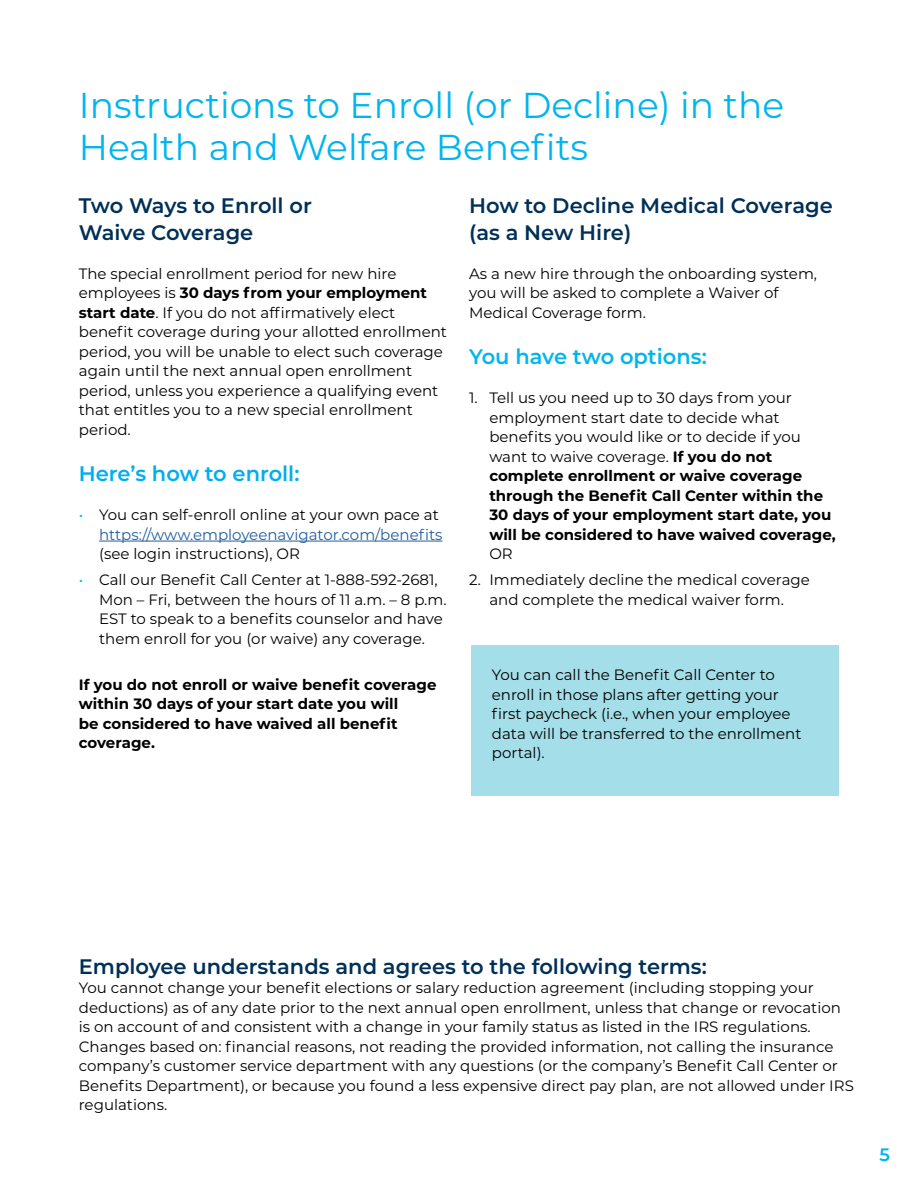
<style>
.page{position:relative;width:918px;height:1188px;background:#fff}
.page>*{position:absolute;margin:0;border:0;box-sizing:border-box;transform-origin:0 0}
.t1{font:36px/42px "Montserrat";color:#00b5ef}
.t2{font:600 21px/27px "Montserrat";color:#003057}
.t3{font:600 21px "Montserrat";color:#00aeef}
.t4{font:600 21px "Montserrat";color:#00b5ef}
.t5{font:600 18px "Montserrat";color:#00b5ef}
.t6{font:15px/19.5px "Montserrat";color:#000}
.t7{font:700 15px/19.5px "Montserrat";color:#000}
.t8{font:15px/19.5px "Montserrat";color:#215e9e;text-align:right}
.s1{font-weight:700}
.s2{color:#00b5ef}
.s3{color:#000}
.s4{font-weight:400}
</style>
<div class="page">
<hr style="left:99px;top:541px;width:343px;height:1px;background:#215e9e">
<div style="left:472px;top:645px;width:367px;height:151px;background:#a4dee8"></div>
<h1 class="t1" style="left:79px;top:83px;width:707px">Instructions to Enroll (or Decline) in the<br>Health and Welfare Benefits</h1>
<h2 class="t2" style="left:79px;top:191px;width:235px">Two Ways to Enroll or<br>Waive Coverage</h2>
<p class="t6" style="left:79px;top:263px;width:370px">The special enrollment period for new hire employees is <span class="s1">30 days from your employment start date</span>. If you do not affirmatively elect benefit coverage during your allotted enrollment period, you will be unable to elect such coverage again until the next annual open enrollment period, unless you experience a qualifying event that entitles you to a new special enrollment period.</p>
<h2 class="t3" style="left:79px;top:459px;width:222px">Here’s how to enroll:</h2>
<p class="t8" style="left:79px;top:504px;width:365px"><span class="s2">•</span> <span class="s3">You can self-enroll online at your own pace at </span>https://www.employeenavigator.com/benefits</p>
<p class="t6" style="left:99px;top:543px;width:202px">(see login instructions), OR</p>
<p class="t6" style="left:99px;top:570px;width:349px;text-indent:-20px"><span class="s2">•</span> Call our Benefit Call Center at 1-888-592-2681, Mon – Fri, between the hours of 11 a.m. – 8 p.m.<br>EST to speak to a benefits counselor and have them enroll for you (or waive) any coverage.</p>
<p class="t7" style="left:79px;top:674px;width:359px">If you do not enroll or waive benefit coverage within 30 days of your start date you will<br>be considered to have waived all benefit coverage.</p>
<h2 class="t2" style="left:469px;top:191px;width:365px">How to Decline Medical Coverage (as a New Hire)</h2>
<p class="t6" style="left:469px;top:263px;width:350px">As a new hire through the onboarding system, you will be asked to complete a Waiver of<br>Medical Coverage form.</p>
<h2 class="t4" style="left:469px;top:342px;width:239px">You have two options:</h2>
<p class="t7" style="left:489px;top:387px;width:348px;text-indent:-20px"><span class="s4">1. Tell us you need up to 30 days from your employment start date to decide what benefits you would like or to decide if you want to waive coverage.</span> If you do not complete enrollment or waive coverage through the Benefit Call Center within the 30 days of your employment start date, you will be considered to have waived coverage,</p>
<p class="t6" style="left:489px;top:543px;width:25px">OR</p>
<p class="t6" style="left:469px;top:570px;width:342px;text-align:center">2. Immediately decline the medical coverage and complete the medical waiver form.</p>
<p class="t6" style="left:492px;top:665px;width:311px">You can call the Benefit Call Center to enroll in those plans after getting your first paycheck (i.e., when your employee data will be transferred to the enrollment portal).</p>
<h2 class="t2" style="left:79px;top:952px;width:630px">Employee understands and agrees to the following terms:</h2>
<p class="t6" style="left:79px;top:978px;width:777px">You cannot change your benefit elections or salary reduction agreement (including stopping your deductions) as of any date prior to the next annual open enrollment, unless that change or revocation is on account of and consistent with a change in your family status as listed in the IRS regulations.<br>Changes based on: financial reasons, not reading the provided information, not calling the insurance company’s customer service department with any questions (or the company’s Benefit Call Center or Benefits Department), or because you found a less expensive direct pay plan, are not allowed under IRS regulations.</p>
<p class="t5" style="left:879px;top:1142px;width:12px">5</p>
</div>
